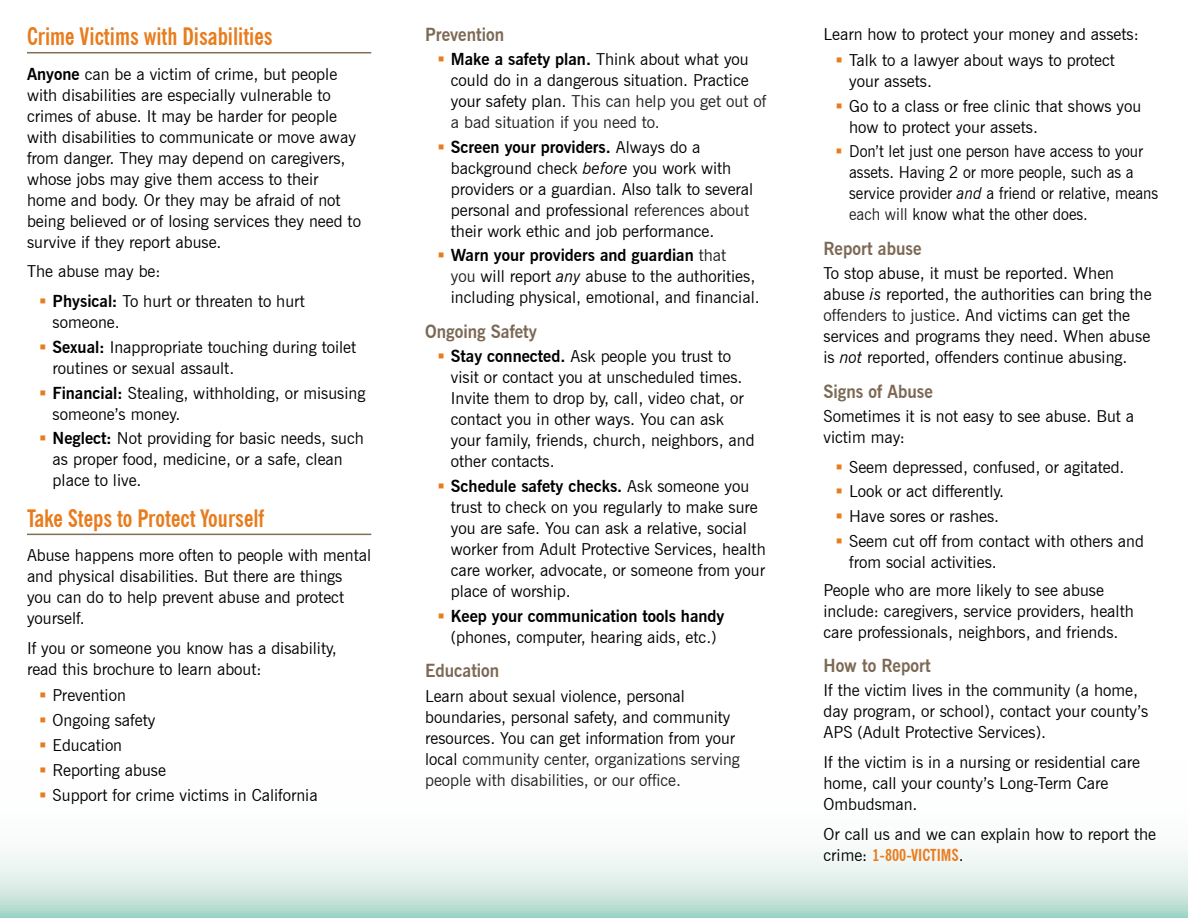
<style>
.page{position:relative;width:1188px;height:918px;background:#fff}
.page>*{position:absolute;margin:0;border:0;box-sizing:border-box;transform-origin:0 0}
.subhd_underlined{font:700 condensed 24px "News Gothic BT";color:#e87c1d;scale:.95 1}
.subhead{font:700 18px "News Gothic BT";color:#7c6954;scale:.95 1}
.body{font:16.5px/21px "News Gothic BT";color:#000}
.Bullet{font:16.5px/21px "News Gothic BT";color:#000}
.bullet_last{font:16.5px/21px "News Gothic BT";color:#000}
.bullet_last-2{font:16.5px/21px "News Gothic BT";color:#000;scale:.94 1}
.bdy_before_bllt{font:16.5px/21px "News Gothic BT";color:#000}
.bullet_b4_body{font:16.5px/21px "News Gothic BT";color:#000}
.s1{font-weight:700}
.s2{color:#e87c1d}
.s3{color:#231f20}
.s4{font-style:italic}
.s5{font-weight:700;font-stretch:condensed;color:#e87c1d}
</style>
<div class="page">
<svg style="left:0;top:533px;width:1188px;height:385px"></svg>
<hr style="left:27px;top:52px;width:344px;height:1px;background:#806f57">
<hr style="left:27px;top:534px;width:344px;height:1px;background:#806f57">
<p class="subhd_underlined" style="left:27px;top:22px;width:260px">Crime Victims with Disabilities</p>
<p class="body" style="left:27px;top:63px;width:335px"><span class="s1">Anyone</span> can be a victim of crime, but people with disabilities are especially vulnerable to crimes of abuse. It may be harder for people with disabilities to communicate or move away from danger. They may depend on caregivers, whose jobs may give them access to their home and body. Or they may be afraid of not being believed or of losing services they need to survive if they report abuse.</p>
<p class="body" style="left:27px;top:261px;width:135px">The abuse may be:</p>
<p class="Bullet" style="left:53px;top:291px;width:254px;text-indent:-13px"><span class="s2">▪</span> <span class="s1">Physical:</span> To hurt or threaten to hurt someone.</p>
<p class="Bullet" style="left:53px;top:336px;width:305px;text-indent:-13px"><span class="s2">▪</span> <span class="s1">Sexual:</span> Inappropriate touching during toilet routines or sexual assault.</p>
<p class="Bullet" style="left:53px;top:382px;width:314px;text-indent:-13px"><span class="s2">▪</span> <span class="s1">Financial:</span> Stealing, withholding, or misusing someone’s money.</p>
<p class="bullet_last" style="left:53px;top:428px;width:313px;text-indent:-13px"><span class="s2">▪</span> <span class="s1">Neglect:</span> Not providing for basic needs, such as proper food, medicine, or a safe, clean place to live.</p>
<p class="subhd_underlined" style="left:27px;top:504px;width:251px">Take Steps to Protect Yourself</p>
<p class="body" style="left:27px;top:545px;width:346px">Abuse happens more often to people with mental and physical disabilities. But there are things<br>you can do to help prevent abuse and protect yourself.</p>
<p class="bdy_before_bllt" style="left:27px;top:638px;width:311px">If you or someone you know has a disability, read this brochure to learn about:</p>
<p class="Bullet" style="left:39px;top:685px;width:88px"><span class="s2">▪</span> Prevention</p>
<p class="Bullet" style="left:39px;top:710px;width:118px"><span class="s2">▪</span> Ongoing safety</p>
<p class="Bullet" style="left:39px;top:734px;width:84px"><span class="s2">▪</span> Education</p>
<p class="Bullet" style="left:39px;top:759px;width:128px"><span class="s2">▪</span> Reporting abuse</p>
<p class="bullet_last" style="left:39px;top:784px;width:280px"><span class="s2">▪</span> Support for crime victims in California</p>
<p class="subhead" style="left:425px;top:23px;width:85px">Prevention</p>
<p class="Bullet" style="left:451px;top:48px;width:317px;text-indent:-14px"><span class="s2">▪</span> <span class="s1">Make a safety plan.</span> Think about what you could do in a dangerous situation. Practice your safety plan. <span class="s3">This can help you get out of a bad situation if you need to.</span></p>
<p class="Bullet" style="left:451px;top:136px;width:304px;text-indent:-14px"><span class="s2">▪</span> <span class="s1">Screen your providers.</span> Always do a background check <span class="s4">before</span> you work with providers or a guardian. Also talk to several personal and professional <span class="s3">references about </span>their work ethic and job performance.</p>
<p class="bullet_last" style="left:451px;top:245px;width:310px;text-indent:-14px"><span class="s2">▪</span> <span class="s1">Warn your providers and guardian</span> <span class="s3">that<br>you</span> will report <span class="s4">any</span> abuse to the authorities, including physical, emotional, and financial.</p>
<p class="subhead" style="left:425px;top:321px;width:119px">Ongoing Safety</p>
<p class="Bullet" style="left:451px;top:346px;width:305px;text-indent:-14px"><span class="s2">▪</span> <span class="s1">Stay connected.</span> Ask people you trust to visit or contact you at unscheduled times.<br>Invite them to drop by, call, video chat, or contact you in other ways. You can ask your family, friends, church, neighbors, and other contacts.</p>
<p class="Bullet" style="left:451px;top:476px;width:316px;text-indent:-14px"><span class="s2">▪</span> <span class="s1">Schedule safety checks.</span> Ask someone you trust to check on you regularly to make sure you are safe. You can ask a relative, social worker from Adult Protective Services, health care worker, advocate, or someone from your place of worship.</p>
<p class="bullet_last" style="left:437px;top:605px;width:289px;text-align:center"><span class="s2">▪</span> <span class="s1">Keep your communication tools handy </span>(phones, computer, hearing aids, etc.)</p>
<p class="subhead" style="left:425px;top:660px;width:79px">Education</p>
<p class="body" style="left:425px;top:685px;width:316px">Learn about sexual violence, personal boundaries, personal safety, and community resources. You can get information from your local <span class="s3">community center, organizations serving people with disabilities, or our office.</span></p>
<p class="bdy_before_bllt" style="left:824px;top:23px;width:317px">Learn how to protect your money and assets:</p>
<p class="Bullet" style="left:849px;top:49px;width:267px;text-indent:-14px"><span class="s2">▪</span> Talk to a lawyer about ways to protect your assets.</p>
<p class="Bullet" style="left:849px;top:95px;width:294px;text-indent:-14px"><span class="s2">▪</span> Go to a class or free clinic that shows you how to protect your assets.</p>
<p class="bullet_last-2" style="left:849px;top:141px;width:330px;text-indent:-14px"><span class="s2">▪</span> Don’t let just one person have access to your assets. Having 2 or more people, such as a service provider <span class="s4">and</span> a friend or relative, means <span class="s3">each will</span> know what the other does.</p>
<p class="subhead" style="left:824px;top:238px;width:105px">Report abuse</p>
<p class="body" style="left:824px;top:263px;width:330px">To stop abuse, it must be reported. When abuse <span class="s4">is</span> reported, the authorities can bring the <span class="s3">offenders to justice</span>. And victims can get the services and programs they need. When abuse is <span class="s4">not</span> reported, offenders continue abusing.</p>
<p class="subhead" style="left:824px;top:380px;width:117px">Signs of Abuse</p>
<p class="body" style="left:824px;top:406px;width:312px">Sometimes it is not easy to see abuse. But a victim may:</p>
<p class="Bullet" style="left:836px;top:456px;width:290px"><span class="s2">▪</span> Seem depressed, confused, or agitated.</p>
<p class="Bullet" style="left:836px;top:481px;width:170px"><span class="s2">▪</span> Look or act differently.</p>
<p class="Bullet" style="left:836px;top:506px;width:165px"><span class="s2">▪</span> Have sores or rashes.</p>
<p class="bullet_b4_body" style="left:849px;top:530px;width:296px;text-indent:-14px"><span class="s2">▪</span> Seem cut off from contact with others and from social activities.</p>
<p class="body" style="left:824px;top:579px;width:312px">People who are more likely to see abuse include: caregivers, service providers, health care professionals, neighbors, and friends.</p>
<p class="subhead" style="left:824px;top:655px;width:114px">How to Report</p>
<p class="body" style="left:824px;top:680px;width:326px">If the victim lives in the community (a home, day program, or school), contact your county’s<br>APS (Adult Protective Services).</p>
<p class="body" style="left:824px;top:752px;width:318px">If the victim is in a nursing or residential care home, call your county’s Long-Term Care<br>Ombudsman.</p>
<p class="body" style="left:824px;top:823px;width:334px">Or call us and we can explain how to report the crime: <span class="s5">1-800-VICTIMS</span>.</p>
</div>
